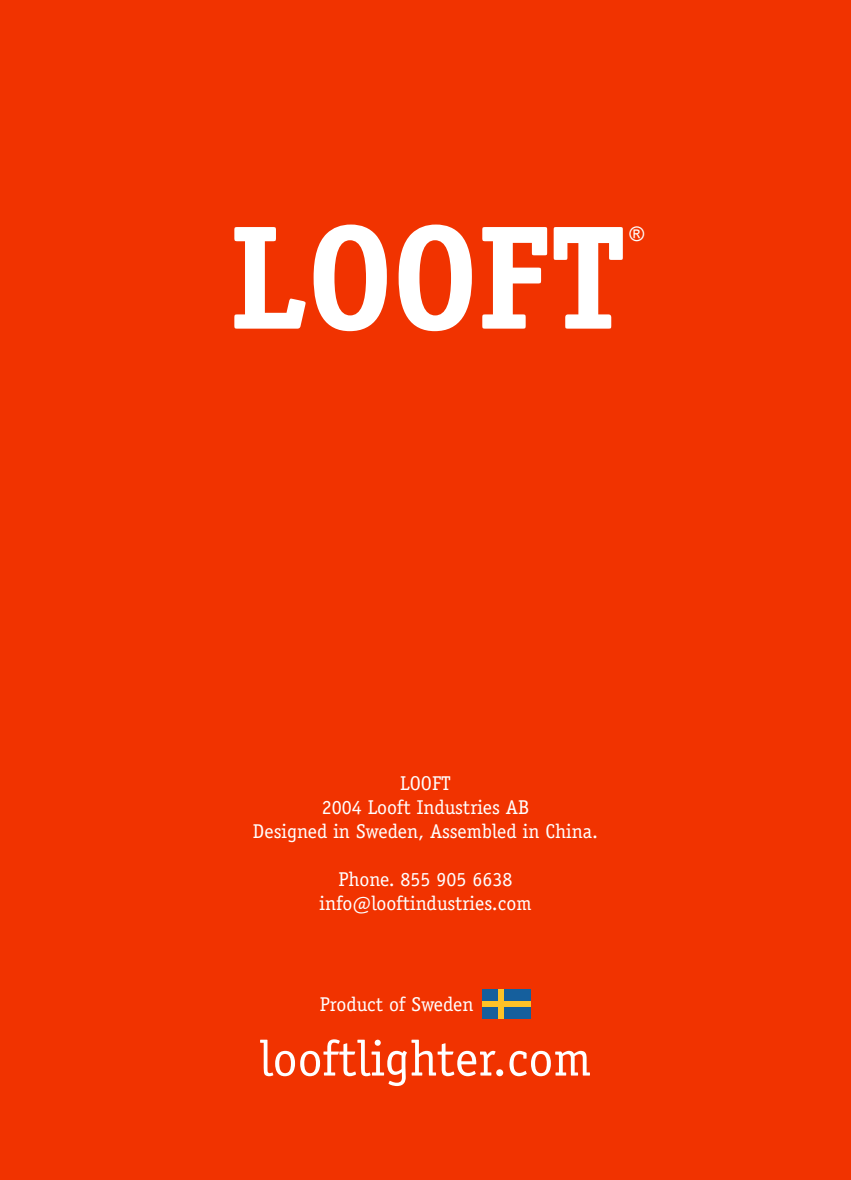
<style>
.page{position:relative;width:851px;height:1180px;background:#fff}
.page>*{position:absolute;margin:0;border:0;box-sizing:border-box;transform-origin:0 0}
.t1{font:148px "Officina Serif ITCTT Bold";letter-spacing:.005em;color:#fff}
.t2{font:50px "Officina Serif Std";color:#fff}
.t3{font:20px "Officina Serif Std";color:#fff}
.t4{font:20px "Arial";color:#fff}
</style>
<div class="page">
<div style="left:0;top:0;width:850px;height:1179px;background:#f13300"></div>
<div style="left:482px;top:989px;width:49px;height:29px;background:#155f9d"></div>
<div style="left:482px;top:1001px;width:49px;height:6px;background:#fec227"></div>
<div style="left:498px;top:989px;width:5px;height:29px;background:#fec227"></div>
<p class="t1" style="left:230px;top:187px;width:394px">LOOFT</p>
<p class="t4" style="left:629px;top:221px;width:16px">®</p>
<p class="t3" style="left:400px;top:771px;width:52px">LOOFT</p>
<p class="t3" style="left:321px;top:795px;width:209px">2004 Looft Industries AB</p>
<p class="t3" style="left:253px;top:819px;width:346px">Designed in Sweden, Assembled in China.</p>
<p class="t3" style="left:338px;top:867px;width:175px">Phone. 855 905 6638</p>
<p class="t3" style="left:319px;top:891px;width:213px">info@looftindustries.com</p>
<p class="t3" style="left:320px;top:992px;width:155px">Product of Sweden</p>
<p class="t2" style="left:259px;top:1029px;width:333px">looftlighter.com</p>
</div>
